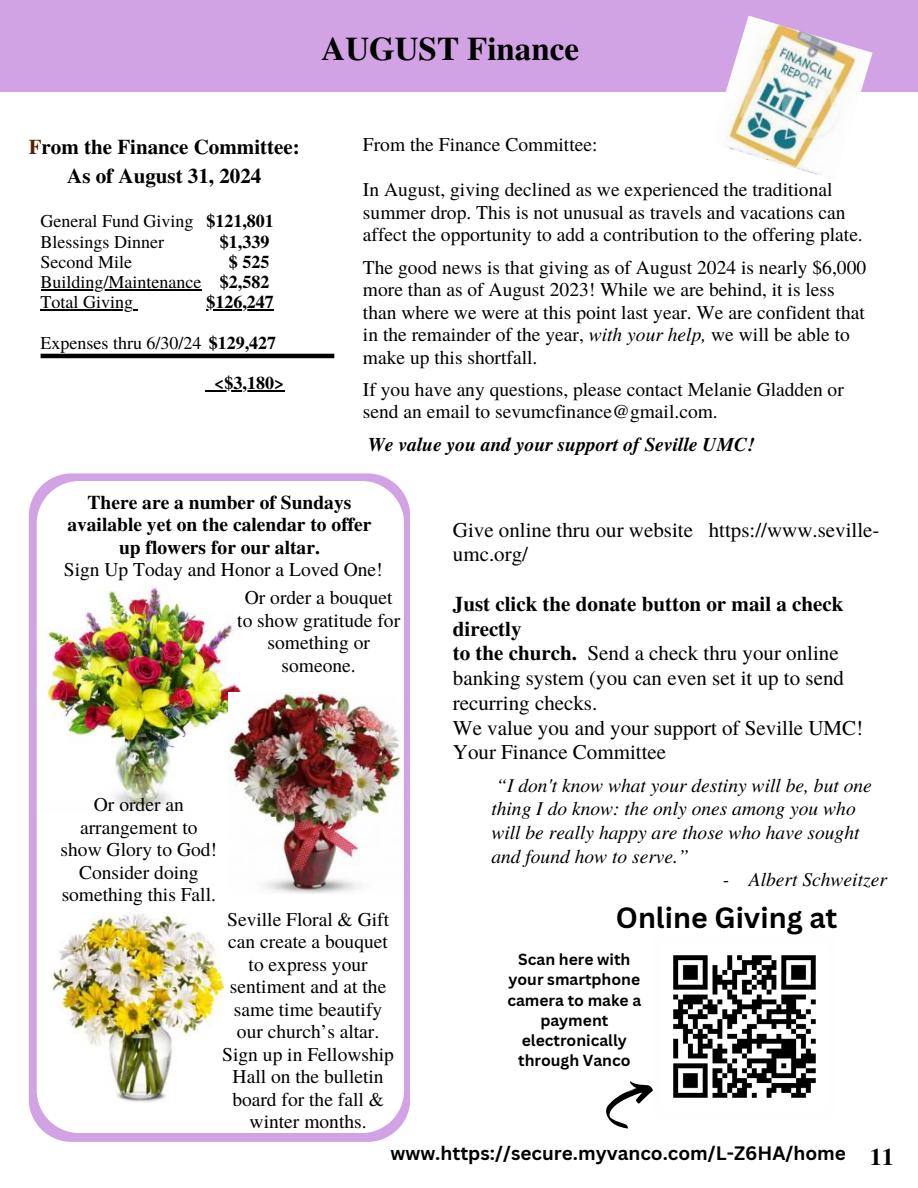
<style>
.page{position:relative;width:918px;height:1188px;background:#fff}
.page>*{position:absolute;margin:0;border:0;box-sizing:border-box;transform-origin:0 0}
.t1{font:700 33px "Te X Gyre Termes";color:#000}
.t2{font:700 28.5px "Canva Sans";color:#000}
.t3{font:700 24px "Te X Gyre Termes";color:#000}
.t4{font:21px/24.8px "Te X Gyre Termes";color:#000}
.t5{font:700 21px/29.2px "Te X Gyre Termes";color:#000;text-align:center}
.t6{font:19.5px/22.5px "Te X Gyre Termes";color:#000;text-align:center}
.t7{font:italic 19.5px/23.5px "Te X Gyre Termes";color:#000}
.t8{font:700 19.5px/22.5px "Te X Gyre Termes";color:#000;text-align:center}
.t9{font:italic 700 19.5px "Te X Gyre Termes";color:#000}
.t10{font:700 18.9px "Canva Sans";color:#000}
.t11{font:18px "Te X Gyre Termes";color:#000}
.t12{font:700 18px/20.2px "Te X Gyre Termes";color:#000;text-align:right}
.t13{font:700 15.6px/20.2px "Canva Sans";color:#000;text-align:center}
.s1{color:#571f04}
.s2{font-weight:700}
.s3{font-style:italic}
</style>
<div class="page">
<div style="left:0;top:0;width:918px;height:92px;background:#d1a3e4"></div>
<img style="left:726px;top:16px;width:147px;height:159px">
<svg style="left:606px;top:1081px;width:47px;height:47px"></svg>
<img style="left:673px;top:955px;width:143px;height:143px">
<hr style="left:41px;top:354px;width:293px;height:4px;background:#000">
<hr style="left:41px;top:289px;width:161px;height:1px;background:#000">
<hr style="left:41px;top:309px;width:92px;height:2px;background:#000">
<hr style="left:206px;top:310px;width:68px;height:1px;background:#000">
<hr style="left:214px;top:391px;width:70px;height:1px;background:#000">
<svg style="left:29px;top:473px;width:381px;height:669px;background:#d6ade6"></svg>
<svg style="left:37px;top:481px;width:367px;height:652px"></svg>
<img style="left:47px;top:909px;width:176px;height:195px">
<img style="left:39px;top:584px;width:213px;height:229px">
<img style="left:228px;top:692px;width:173px;height:202px">
<h5 class="t1" style="left:322px;top:23px;width:259px">AUGUST Finance</h5>
<p class="t5" style="left:29px;top:131px;width:273px"><span class="s1">F</span>rom the Finance Committee:<br>As of August 31, 2024</p>
<p class="t11" style="left:41px;top:208px;width:154px">General Fund Giving</p>
<p class="t11" style="left:41px;top:229px;width:125px">Blessings Dinner</p>
<p class="t11" style="left:41px;top:249px;width:93px">Second Mile</p>
<p class="t11" style="left:41px;top:269px;width:162px">Building/Maintenance</p>
<p class="t11" style="left:41px;top:289px;width:94px">Total Giving</p>
<h6 class="t11" style="left:41px;top:330px;width:237px">Expenses thru 6/30/24 <span class="s2">$129,427</span></h6>
<h6 class="t12" style="left:206px;top:210px;width:69px">$121,801 $1,339<br>$ 525 $2,582</h6>
<h4 class="t12" style="left:206px;top:291px;width:69px">$126,247</h4>
<h5 class="t12" style="left:214px;top:372px;width:72px">&lt;$3,180&gt;</h5>
<h3 class="t6" style="left:363px;top:133px;width:236px">From the Finance Committee:</h3>
<p class="t6" style="left:363px;top:178px;width:501px;text-align:left">In August, giving declined as we experienced the traditional summer drop. This is not unusual as travels and vacations can affect the opportunity to add a contribution to the offering plate.</p>
<p class="t6" style="left:363px;top:255px;width:505px;text-align:left">The good news is that giving as of August 2024 is nearly $6,000 more than as of August 2023! While we are behind, it is less than where we were at this point last year. We are confident that in the remainder of the year, <span class="s3">with your help,</span> we will be able to make up this shortfall.</p>
<h4 class="t6" style="left:363px;top:377px;width:482px;text-align:left">If you have any questions, please contact Melanie Gladden or send an email to sevumcfinance@gmail.com.</h4>
<p class="t9" style="left:368px;top:430px;width:388px">We value you and your support of Seville UMC!</p>
<p class="t8" style="left:67px;top:490px;width:306px">There are a number of Sundays available yet on the calendar to offer up flowers for our altar.</p>
<h1 class="t6" style="left:64px;top:557px;width:320px">Sign Up Today and Honor a Loved One!</h1>
<h5 class="t6" style="left:237px;top:585px;width:164px">Or order a bouquet to show gratitude for something or someone.</h5>
<h5 class="t6" style="left:61px;top:792px;width:158px">Or order an arrangement to show Glory to God!<br>Consider doing something this Fall.</h5>
<h5 class="t6" style="left:222px;top:907px;width:173px">Seville Floral &amp; Gift can create a bouquet to express your sentiment and at the same time beautify our church’s altar.<br>Sign up in Fellowship<br>Hall on the bulletin board for the fall &amp; winter months.</h5>
<h5 class="t4" style="left:453px;top:516px;width:428px">Give online thru our website https://www.seville&shy;umc.org/</h5>
<h4 class="t4" style="left:453px;top:590px;width:412px"><span class="s2">Just click the donate button or mail a check directly<br>to the church.</span> Send a check thru your online banking system (you can even set it up to send recurring checks.<br>We value you and your support of Seville UMC!<br>Your Finance Committee</h4>
<p class="t7" style="left:491px;top:772px;width:382px">“I don't know what your destiny will be, but one thing I do know: the only ones among you who will be really happy are those who have sought and found how to serve.”</p>
<p class="t7" style="left:723px;top:867px;width:166px">- Albert Schweitzer</p>
<h5 class="t2" style="left:616px;top:898px;width:223px">Online Giving at</h5>
<h5 class="t13" style="left:507px;top:949px;width:135px">Scan here with your smartphone camera to make a payment electronically through Vanco</h5>
<p class="t10" style="left:391px;top:1140px;width:457px">www.https://secure.myvanco.com/L-Z6HA/home</p>
<h4 class="t3" style="left:870px;top:1139px;width:25px">11</h4>
</div>
